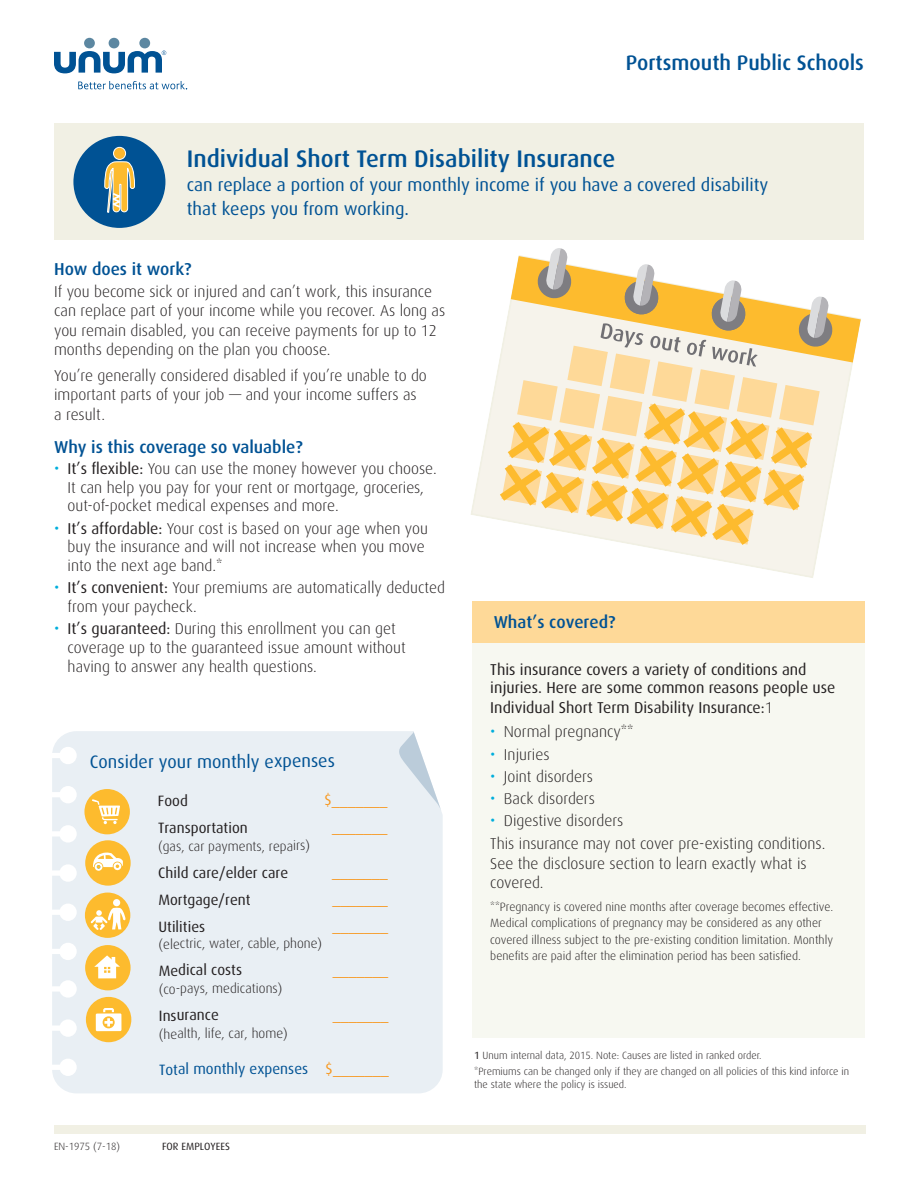
<style>
.page{position:relative;width:918px;height:1188px;background:#fff}
.page>*{position:absolute;margin:0;border:0;box-sizing:border-box;transform-origin:0 0}
.t1{font:500 24px "Dax Pro";color:#005294}
.t2{font:500 21px "Dax Pro";color:#005294}
.t3{font:18px/24px "Dax Pro";color:#005294}
.t4{font:500 17.25px "Dax Pro";color:#005294}
.t5{font:300 15.75px/18.8px "Dax Pro";color:#231f20}
.t6{font:15.75px/19px "Dax Pro";color:#231f20}
.t7{font:15px "Dax Pro";letter-spacing:-.005em;color:#231f20}
.t8{font:15px "Dax Pro";color:#f7971d}
.t9{font:15px "Dax Pro";letter-spacing:-.005em;color:#005294}
.t10{font:300 13.5px "Dax Pro";letter-spacing:-.005em;color:#231f20}
.t11{font:300 12px/16.5px "Dax Pro";color:#231f20}
.t12{font:300 10.5px/16px "Dax Pro";color:#231f20}
.t13{font:10.5px "Dax Pro";color:#231f20}
.s1{font-weight:400;font-size:16.5px;color:#00aedc}
.s2{font-weight:400}
.s3{color:#f7971d}
.s4{font-weight:300}
</style>
<div class="page">
<div style="left:54px;top:1126px;width:812px;height:8px;background:#f1f0e4"></div>
<div style="left:84px;top:38px;width:11px;height:10px;background:#5c87a1;border-radius:50%"></div>
<div style="left:109px;top:38px;width:10px;height:10px;background:#5c87a1;border-radius:50%"></div>
<div style="left:139px;top:38px;width:11px;height:10px;background:#5c87a1;border-radius:50%"></div>
<svg style="left:54px;top:51px;width:112px;height:22px"></svg>
<svg style="left:78px;top:81px;width:109px;height:8px"></svg>
<div style="left:54px;top:123px;width:810px;height:117px;background:#f1f0e4"></div>
<div style="left:73px;top:136px;width:92px;height:92px;background:#005294;border-radius:50%"></div>
<div style="left:114px;top:147px;width:12px;height:12px;background:#fcb72e;border-radius:50%"></div>
<div style="left:113px;top:147px;width:13px;height:13px;border:1px solid #fff;border-radius:50%"></div>
<svg style="left:104px;top:161px;width:31px;height:67px"></svg>
<div style="left:52px;top:731px;width:391px;height:362px;background:#e9eff4"></div>
<svg style="left:396px;top:731px;width:45px;height:80px"></svg>
<div style="left:59px;top:943px;width:18px;height:17px;background:#fff;border-radius:50%"></div>
<svg style="left:52px;top:949px;width:7px;height:5px"></svg>
<div style="left:59px;top:904px;width:18px;height:17px;background:#fff;border-radius:50%"></div>
<svg style="left:52px;top:910px;width:7px;height:5px"></svg>
<div style="left:59px;top:864px;width:18px;height:18px;background:#fff;border-radius:50%"></div>
<svg style="left:52px;top:870px;width:7px;height:6px"></svg>
<div style="left:59px;top:825px;width:18px;height:18px;background:#fff;border-radius:50%"></div>
<svg style="left:52px;top:831px;width:7px;height:6px"></svg>
<div style="left:59px;top:786px;width:18px;height:17px;background:#fff;border-radius:50%"></div>
<svg style="left:52px;top:792px;width:7px;height:5px"></svg>
<div style="left:59px;top:747px;width:18px;height:17px;background:#fff;border-radius:50%"></div>
<svg style="left:52px;top:753px;width:7px;height:5px"></svg>
<div style="left:59px;top:1059px;width:18px;height:17px;background:#fff;border-radius:50%"></div>
<svg style="left:52px;top:1065px;width:7px;height:5px"></svg>
<div style="left:59px;top:1019px;width:18px;height:18px;background:#fff;border-radius:50%"></div>
<svg style="left:52px;top:1025px;width:7px;height:6px"></svg>
<div style="left:59px;top:980px;width:18px;height:18px;background:#fff;border-radius:50%"></div>
<svg style="left:52px;top:986px;width:7px;height:6px"></svg>
<div style="left:472px;top:601px;width:393px;height:436px;background:#f7f8f1"></div>
<div style="left:472px;top:601px;width:393px;height:42px;background:#fed998"></div>
<div style="left:85px;top:945px;width:46px;height:45px;background:#fdbb2e;border-radius:50%"></div>
<svg style="left:94px;top:955px;width:26px;height:23px"></svg>
<div style="left:85px;top:840px;width:46px;height:46px;background:#fdbb2e;border-radius:50%"></div>
<svg style="left:93px;top:852px;width:30px;height:18px"></svg>
<div style="left:84px;top:789px;width:46px;height:45px;background:#fdbb2e;border-radius:50%"></div>
<svg style="left:92px;top:799px;width:28px;height:25px"></svg>
<div style="left:86px;top:997px;width:45px;height:45px;background:#fdbb2e;border-radius:50%"></div>
<svg style="left:96px;top:1008px;width:26px;height:23px"></svg>
<div style="left:85px;top:893px;width:45px;height:45px;background:#fdbb2e;border-radius:50%"></div>
<div style="left:113px;top:899px;width:7px;height:7px;background:#fff;border-radius:50%"></div>
<svg style="left:91px;top:908px;width:35px;height:22px"></svg>
<svg style="left:471px;top:358px;width:348px;height:220px"></svg>
<svg style="left:500px;top:248px;width:361px;height:297px"></svg>
<h2 class="t2" style="left:626px;top:49px;width:240px">Portsmouth Public Schools</h2>
<h1 class="t1" style="left:187px;top:144px;width:430px">Individual Short Term Disability Insurance</h1>
<p class="t3" style="left:187px;top:172px;width:583px">can replace a portion of your monthly income if you have a covered disability that keeps you from working.</p>
<p class="t4" style="left:54px;top:258px;width:139px">How does it work?</p>
<p class="t5" style="left:54px;top:281px;width:393px;line-height:19.5px">If you become sick or injured and can’t work, this insurance can replace part of your income while you recover. As long as you remain disabled, you can receive payments for up to 12 months depending on the plan you choose.</p>
<p class="t5" style="left:54px;top:365px;width:374px;line-height:19.5px">You’re generally considered disabled if you’re unable to do important parts of your job — and your income suffers as a result.</p>
<p class="t4" style="left:54px;top:436px;width:250px">Why is this coverage so valuable?</p>
<p class="t5" style="left:68px;top:459px;width:371px;text-indent:-14px"><span class="s1">•</span> <span class="s2">It’s flexible:</span> You can use the money however you choose.<br>It can help you pay for your rent or mortgage, groceries, out-of-pocket medical expenses and more.</p>
<p class="t5" style="left:68px;top:518px;width:362px;text-indent:-14px"><span class="s1">•</span> <span class="s2">It’s affordable:</span> Your cost is based on your age when you buy the insurance and will not increase when you move into the next age band.*</p>
<p class="t5" style="left:68px;top:578px;width:379px;text-indent:-14px"><span class="s1">•</span> <span class="s2">It’s convenient:</span> Your premiums are automatically deducted from your paycheck.</p>
<p class="t5" style="left:68px;top:619px;width:340px;text-indent:-14px"><span class="s1">•</span> <span class="s2">It’s guaranteed:</span> During this enrollment you can get coverage up to the guaranteed issue amount without having to answer any health questions.</p>
<p class="t3" style="left:90px;top:749px;width:247px">Consider your monthly expenses</p>
<p class="t7" style="left:158px;top:791px;width:32px">Food</p>
<p class="t8" style="left:324px;top:791px;width:65px">$_______</p>
<p class="t7" style="left:158px;top:818px;width:91px">Transportation</p>
<p class="t8" style="left:332px;top:818px;width:57px">_______</p>
<p class="t10" style="left:158px;top:838px;width:154px">(gas, car payments, repairs)</p>
<p class="t7" style="left:158px;top:863px;width:132px">Child care/elder care</p>
<p class="t8" style="left:332px;top:863px;width:57px">_______</p>
<p class="t7" style="left:158px;top:890px;width:94px">Mortgage/rent</p>
<p class="t8" style="left:332px;top:890px;width:57px">_______</p>
<p class="t7" style="left:158px;top:917px;width:48px">Utilities</p>
<p class="t8" style="left:333px;top:917px;width:57px">_______</p>
<p class="t10" style="left:159px;top:935px;width:165px">(electric, water, cable, phone)</p>
<p class="t7" style="left:159px;top:961px;width:85px">Medical costs</p>
<p class="t8" style="left:333px;top:960px;width:57px">_______</p>
<p class="t10" style="left:159px;top:980px;width:125px">(co-pays, medications)</p>
<p class="t7" style="left:159px;top:1006px;width:62px">Insurance</p>
<p class="t8" style="left:333px;top:1005px;width:57px">_______</p>
<p class="t10" style="left:159px;top:1025px;width:130px">(health, life, car, home)</p>
<p class="t9" style="left:159px;top:1060px;width:231px">Total monthly expenses <span class="s3">$_______</span></p>
<p class="t12" style="left:54px;top:1138px;width:68px">EN-1975 (7-18)</p>
<p class="t13" style="left:162px;top:1139px;width:69px">FOR EMPLOYEES</p>
<p class="t4" style="left:494px;top:611px;width:123px">What’s covered?</p>
<p class="t6" style="left:490px;top:659px;width:347px">This insurance covers a variety of conditions and injuries. Here are some common reasons people use<br>Individual Short Term Disability Insurance:<span class="s4">1</span></p>
<p class="t5" style="left:490px;top:722px;width:145px"><span class="s1">•</span> Normal pregnancy**</p>
<p class="t5" style="left:490px;top:744px;width:61px"><span class="s1">•</span> Injuries</p>
<p class="t5" style="left:490px;top:767px;width:104px"><span class="s1">•</span> Joint disorders</p>
<p class="t5" style="left:490px;top:789px;width:106px"><span class="s1">•</span> Back disorders</p>
<p class="t5" style="left:490px;top:809px;width:337px;line-height:23px"><span class="s1">•</span> Digestive disorders<br>This insurance may not cover pre-existing conditions.</p>
<p class="t5" style="left:490px;top:853px;width:318px;line-height:19.5px">See the disclosure section to learn exactly what is covered.</p>
<p class="t11" style="left:490px;top:898px;width:344px">**Pregnancy is covered nine months after coverage becomes effective.<br>Medical complications of pregnancy may be considered as any other covered illness subject to the pre-existing condition limitation. Monthly benefits are paid after the elimination period has been satisfied.</p>
<p class="t12" style="left:474px;top:1047px;width:377px"><span class="s2">1</span> Unum internal data, 2015. Note: Causes are listed in ranked order.<br>*Premiums can be changed only if they are changed on all policies of this kind inforce in</p>
<p class="t12" style="left:474px;top:1076px;width:154px">the state where the policy is issued.</p>
</div>
